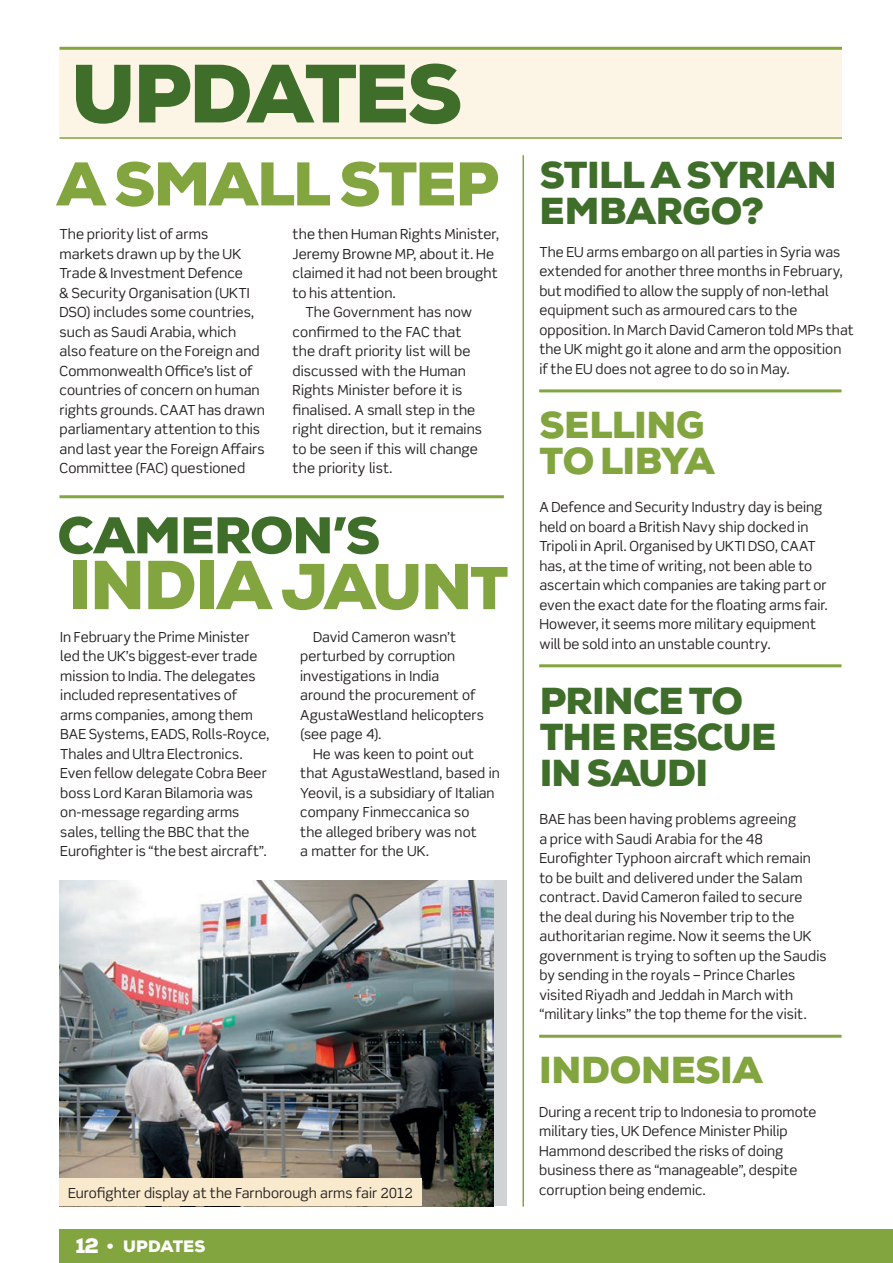
<style>
.page{position:relative;width:893px;height:1263px;background:#fff}
.page>*{position:absolute;margin:0;border:0;box-sizing:border-box;transform-origin:0 0}
.t1{font:900 82.5px "Nexa";letter-spacing:-.035em;color:#3f6e2b}
.t2{font:900 69.15px "Nexa";color:#82a53f}
.t3{font:900 64.65px "Nexa";color:#82a53f}
.t4{font:900 61.5px "Nexa";letter-spacing:-.02em;color:#82a53f}
.t5{font:900 51.45px "Nexa";letter-spacing:-.02em;color:#3f6e2b}
.t6{font:900 37.5px/36px "Nexa";letter-spacing:-.015em;color:#3f6e2b}
.t7{font:900 37.5px/36px "Nexa";letter-spacing:-.01em;color:#82a53f}
.t8{font:900 16.5px "Nexa";color:#fff}
.t9{font:13.8px/19.5px "Scene Std";letter-spacing:.005em;color:#231f20}
.s1{font-size:64.65px}
.s2{font-size:60.3px}
.s3{font-size:21px}
.s4{font-weight:700;font-size:21px}
</style>
<div class="page">
<div style="left:60px;top:1230px;width:833px;height:33px;background:#82a53f"></div>
<div style="left:60px;top:48px;width:782px;height:90px;background:#fcf4e5"></div>
<hr style="left:60px;top:47px;width:782px;height:3px;background:#82a53f">
<hr style="left:60px;top:137px;width:782px;height:2px;background:#82a53f">
<hr style="left:522px;top:155px;width:2px;height:1051px;background:#82a53f">
<hr style="left:60px;top:495px;width:444px;height:3px;background:#82a53f">
<hr style="left:539px;top:389px;width:302px;height:3px;background:#82a53f">
<hr style="left:539px;top:664px;width:302px;height:3px;background:#82a53f">
<hr style="left:539px;top:1035px;width:302px;height:3px;background:#82a53f">
<div style="left:60px;top:880px;width:447px;height:326px;background:#d1d2d4"></div>
<img style="left:60px;top:880px;width:434px;height:326px">
<div style="left:60px;top:1178px;width:362px;height:28px;background:#f9eacd"></div>
<h1 class="t1" style="left:71px;top:41px;width:335px">UPDATES</h1>
<h3 class="t4" style="left:57px;top:144px;width:194px">A SMALL</h3>
<h3 class="t4" style="left:339px;top:144px;width:156px">STEP</h3>
<p class="t9" style="left:60px;top:224px;width:207px">The priority list of arms markets drawn up by the UK<br>Trade &amp; Investment Defence<br>&amp; Security Organisation (UKTI<br>DSO) includes some countries, such as Saudi Arabia, which also feature on the Foreign and<br>Commonwealth Office’s list of countries of concern on human rights grounds. CAAT has drawn parliamentary attention to this and last year the Foreign Affairs<br>Committee (FAC) questioned</p>
<p class="t9" style="left:293px;top:224px;width:208px">the then Human Rights Minister,</p>
<p class="t9" style="left:293px;top:244px;width:203px">Jeremy Browne MP, about it. He</p>
<p class="t9" style="left:293px;top:263px;width:207px">claimed it had not been brought</p>
<p class="t9" style="left:293px;top:283px;width:105px">to his attention.</p>
<p class="t9" style="left:306px;top:302px;width:168px">The Government has now</p>
<p class="t9" style="left:293px;top:322px;width:170px">confirmed to the FAC that</p>
<p class="t9" style="left:293px;top:341px;width:179px">the draft priority list will be</p>
<p class="t9" style="left:293px;top:361px;width:175px">discussed with the Human</p>
<p class="t9" style="left:293px;top:380px;width:171px">Rights Minister before it is</p>
<p class="t9" style="left:293px;top:400px;width:184px">finalised. A small step in the</p>
<p class="t9" style="left:293px;top:419px;width:191px">right direction, but it remains</p>
<p class="t9" style="left:293px;top:439px;width:187px">to be seen if this will change</p>
<p class="t9" style="left:293px;top:458px;width:102px">the priority list.</p>
<h3 class="t5" style="left:57px;top:502px;width:324px">CAMERON’S</h3>
<h2 class="t2" style="left:68px;top:541px;width:260px">INDIA<span class="s1">JAU</span></h2>
<h3 class="t3" style="left:421px;top:545px;width:77px">N<span class="s2">T</span></h3>
<p class="t9" style="left:60px;top:627px;width:211px">In February the Prime Minister led the UK’s biggest-ever trade mission to India. The delegates included representatives of arms companies, among them<br>BAE Systems, EADS, Rolls-Royce,<br>Thales and Ultra Electronics.<br>Even fellow delegate Cobra Beer boss Lord Karan Bilamoria was on-message regarding arms sales, telling the BBC that the<br>Eurofighter is “the best aircraft”.</p>
<p class="t9" style="left:300px;top:627px;width:185px;text-indent:13px">David Cameron wasn’t perturbed by corruption investigations in India around the procurement of<br>AgustaWestland helicopters (see page 4).</p>
<p class="t9" style="left:300px;top:744px;width:201px;text-indent:13px">He was keen to point out that AgustaWestland, based in<br>Yeovil, is a subsidiary of Italian company Finmeccanica so<br>the alleged bribery was not<br>a matter for the UK.</p>
<h3 class="t6" style="left:540px;top:157px;width:298px">STILL A SYRIAN<br>EMBARGO?</h3>
<p class="t9" style="left:539px;top:242px;width:316px">The EU arms embargo on all parties in Syria was extended for another three months in February, but modified to allow the supply of non-lethal equipment such as armoured cars to the opposition. In March David Cameron told MPs that the UK might go it alone and arm the opposition<br>if the EU does not agree to do so in May.</p>
<h3 class="t7" style="left:540px;top:407px;width:171px">SELLING<br>TO LIBYA</h3>
<p class="t9" style="left:539px;top:497px;width:290px">A Defence and Security Industry day is being held on board a British Navy ship docked in Tripoli in April. Organised by UKTI DSO, CAAT has, at the time of writing, not been able to ascertain which companies are taking part or even the exact date for the floating arms fair.<br>However, it seems more military equipment will be sold into an unstable country.</p>
<h3 class="t6" style="left:540px;top:683px;width:238px">PRINCE TO<br>THE RESCU E<br>IN SAU</h3>
<h3 class="t6" style="left:667px;top:755px;width:42px">DI</h3>
<p class="t9" style="left:539px;top:809px;width:289px">BAE has been having problems agreeing<br>a price with Saudi Arabia for the 48<br>Eurofighter Typhoon aircraft which remain to be built and delivered under the Salam contract. David Cameron failed to secure the deal during his November trip to the authoritarian regime. Now it seems the UK government is trying to soften up the Saudis by sending in the royals – Prince Charles visited Riyadh and Jeddah in March with “military links” the top theme for the visit.</p>
<h3 class="t7" style="left:539px;top:1052px;width:25px">INDONESI</h3>
<h3 class="t7" style="left:733px;top:1052px;width:31px">A</h3>
<p class="t9" style="left:539px;top:1102px;width:279px">During a recent trip to Indonesia to promote military ties, UK Defence Minister Philip Hammond described the risks of doing business there as “manageable”, despite</p>
<p class="t9" style="left:68px;top:1182px;width:346px">Eurofighter display at the Farnborough arms fair 2012</p>
<p class="t9" style="left:539px;top:1180px;width:168px">corruption being endemic.</p>
<p class="t8" style="left:75px;top:1235px;width:132px"><span class="s3">12</span><span class="s4">•</span> UPDATES</p>
</div>
